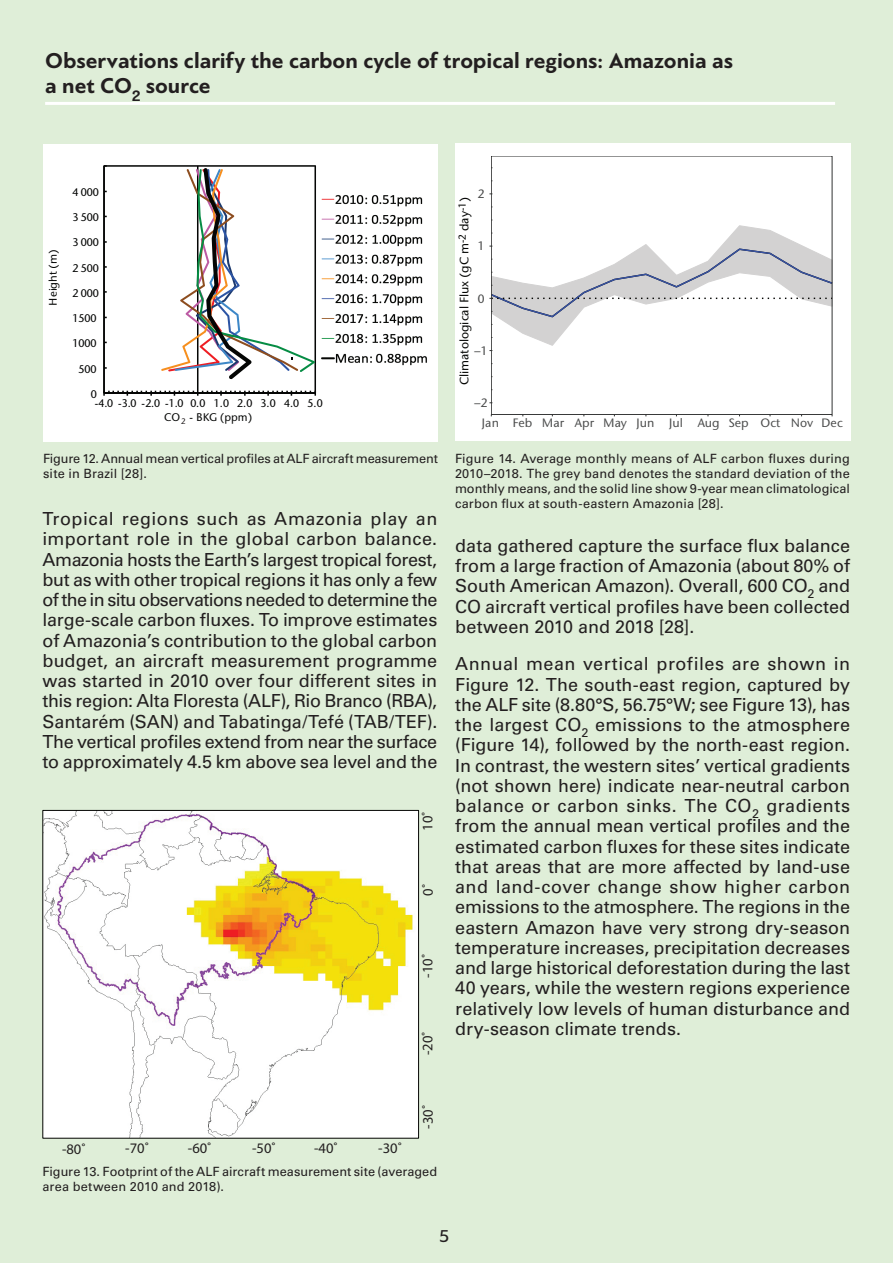
<style>
.page{position:relative;width:893px;height:1263px;background:#dfeed8}
.page>*{position:absolute;margin:0;border:0;box-sizing:border-box;transform-origin:0 0}
.GGB_-_Titles__boxed{font:700 22.5px/25.5px "PF Bague Sans Pro";color:#231f20}
.Center_page{font:18px/20.2px "Univers LTCYR 55 Roman";letter-spacing:-.005em;color:#231f20;text-align:justify}
.GGB_-_Page_numbers{font:500 18px "PF Bague Sans Pro";color:#231f20}
.t1{font:14.55px "Myriad Pro";color:#231f20}
.Figure_caption{font:12.75px/15px "Univers LTCYR 55 Roman";color:#231f20}
.t2{font:500 12.15px "Stone Sans ITC";color:#4c4d4d}
.t3{font:500 12.15px "Stone Sans ITC";color:#040503}
.t4{font:500 11.1px/14.1px "Stone Sans ITC";letter-spacing:-.005em;color:#040504;text-align:center}
.t5{font:500 10.95px "Stone Sans ITC";color:#040504}
</style>
<div class="page">
<div style="left:43px;top:144px;width:395px;height:297px;background:#fff"></div>
<svg style="left:103px;top:165px;width:213px;height:226px"></svg>
<hr style="left:103px;top:166px;width:2px;height:227px;background:#040504">
<hr style="left:197px;top:166px;width:1px;height:227px;background:#040504">
<svg style="left:103px;top:391px;width:213px;height:5px"></svg>
<svg style="left:161px;top:168px;width:154px;height:211px"></svg>
<img style="left:321px;top:195px;width:106px;height:171px">
<div style="left:455px;top:144px;width:395px;height:297px;background:#fff"></div>
<svg style="left:489px;top:220px;width:343px;height:131px"></svg>
<img style="left:44px;top:812px;width:373px;height:325px">
<div style="left:42px;top:810px;width:377px;height:329px;border:1px solid #040503"></div>
<hr style="left:45px;top:102px;width:790px;height:3px;background:#fff">
<p class="GGB_-_Titles__boxed" style="left:45px;top:48px;width:689px">Observations clarify the carbon cycle of tropical regions: Amazonia as a net CO<sub>2</sub> source</p>
<p class="t5" style="left:46px;top:306px;width:58px;rotate:-90deg">Height (m)</p>
<p class="t4" style="left:72px;top:185px;width:28px">4 000</p>
<p class="t4" style="left:72px;top:210px;width:28px">3 500</p>
<p class="t4" style="left:72px;top:235px;width:28px">3 000</p>
<p class="t4" style="left:72px;top:261px;width:28px">2 500</p>
<p class="t4" style="left:72px;top:286px;width:28px">2 000</p>
<p class="t4" style="left:72px;top:311px;width:26px">1500</p>
<p class="t4" style="left:72px;top:336px;width:26px">1000</p>
<p class="t4" style="left:78px;top:362px;width:20px">500</p>
<p class="t4" style="left:91px;top:387px;width:8px">0</p>
<p class="t4" style="left:95px;top:396px;width:229px">-4.0 -3.0 -2.0 -1.0 0.0 1.0 2.0 3.0 4.0 5.0<br>CO <sub>2</sub> - BKG (ppm)</p>
<p class="t2" style="left:478px;top:187px;width:8px">2</p>
<p class="t3" style="left:457px;top:385px;width:190px;rotate:-90deg">Climatological Flux (gC m<sup>-2</sup> day<sup>-1</sup>)</p>
<p class="t2" style="left:478px;top:239px;width:8px">1</p>
<p class="t2" style="left:478px;top:291px;width:8px">0</p>
<p class="t2" style="left:474px;top:343px;width:15px">−1</p>
<p class="t2" style="left:474px;top:395px;width:15px">−2</p>
<p class="t2" style="left:482px;top:415px;width:363px">Jan Feb Mar Apr May Jun Jul Aug Sep Oct Nov Dec</p>
<p class="Figure_caption" style="left:43px;top:450px;width:396px">Figure 12. Annual mean vertical profiles at ALF aircraft measurement site in Brazil [28].</p>
<p class="Figure_caption" style="left:455px;top:450px;width:396px;text-align:justify">Figure 14. Average monthly means of ALF carbon fluxes during 2010–2018. The grey band denotes the standard deviation of the monthly means, and the solid line show 9-year mean climatological carbon flux at south-eastern Amazonia [28].</p>
<p class="Center_page" style="left:43px;top:508px;width:396px">Tropical regions such as Amazonia play an important role in the global carbon balance.<br>Amazonia hosts the Earth’s largest tropical forest, but as with other tropical regions it has only a few of the in situ observations needed to determine the large-scale carbon fluxes. To improve estimates of Amazonia’s contribution to the global carbon budget, an aircraft measurement programme was started in 2010 over four different sites in this region: Alta Floresta (ALF), Rio Branco (RBA), Santarém (SAN) and Tabatinga/Tefé (TAB/TEF).<br>The vertical profiles extend from near the surface to approximately 4.5 km above sea level and the</p>
<p class="t1" style="left:419px;top:831px;width:21px;rotate:-90deg">10˚</p>
<p class="t1" style="left:419px;top:896px;width:13px;rotate:-90deg">0˚</p>
<p class="t1" style="left:419px;top:977px;width:25px;rotate:-90deg">-10˚</p>
<p class="t1" style="left:419px;top:1055px;width:25px;rotate:-90deg">-20˚</p>
<p class="Center_page" style="left:455px;top:535px;width:396px">data gathered capture the surface flux balance from a large fraction of Amazonia (about 80% of South American Amazon). Overall, 600 CO<sub>2</sub> and CO aircraft vertical profiles have been collected between 2010 and 2018 [28].</p>
<p class="Center_page" style="left:455px;top:653px;width:396px">Annual mean vertical profiles are shown in Figure 12. The south-east region, captured by the ALF site (8.80°S, 56.75°W; see Figure 13), has the largest CO<sub>2</sub> emissions to the atmosphere (Figure 14), followed by the north-east region.<br>In contrast, the western sites’ vertical gradients (not shown here) indicate near-neutral carbon balance or carbon sinks. The CO<sub>2</sub> gradients from the annual mean vertical profiles and the estimated carbon fluxes for these sites indicate that areas that are more affected by land-use and land-cover change show higher carbon emissions to the atmosphere. The regions in the eastern Amazon have very strong dry-season temperature increases, precipitation decreases and large historical deforestation during the last 40 years, while the western regions experience relatively low levels of human disturbance and dry-season climate trends.</p>
<p class="t1" style="left:62px;top:1140px;width:25px">-80˚</p>
<p class="t1" style="left:125px;top:1139px;width:25px">-70˚</p>
<p class="t1" style="left:188px;top:1139px;width:25px">-60˚</p>
<p class="t1" style="left:252px;top:1139px;width:25px">-50˚</p>
<p class="t1" style="left:314px;top:1139px;width:25px">-40˚</p>
<p class="t1" style="left:378px;top:1139px;width:25px">-30˚</p>
<p class="t1" style="left:419px;top:1129px;width:25px;rotate:-90deg">-30˚</p>
<p class="Figure_caption" style="left:42px;top:1163px;width:396px">Figure 13. Footprint of the ALF aircraft measurement site (averaged area between 2010 and 2018).</p>
<p class="GGB_-_Page_numbers" style="left:439px;top:1225px;width:12px">5</p>
</div>
